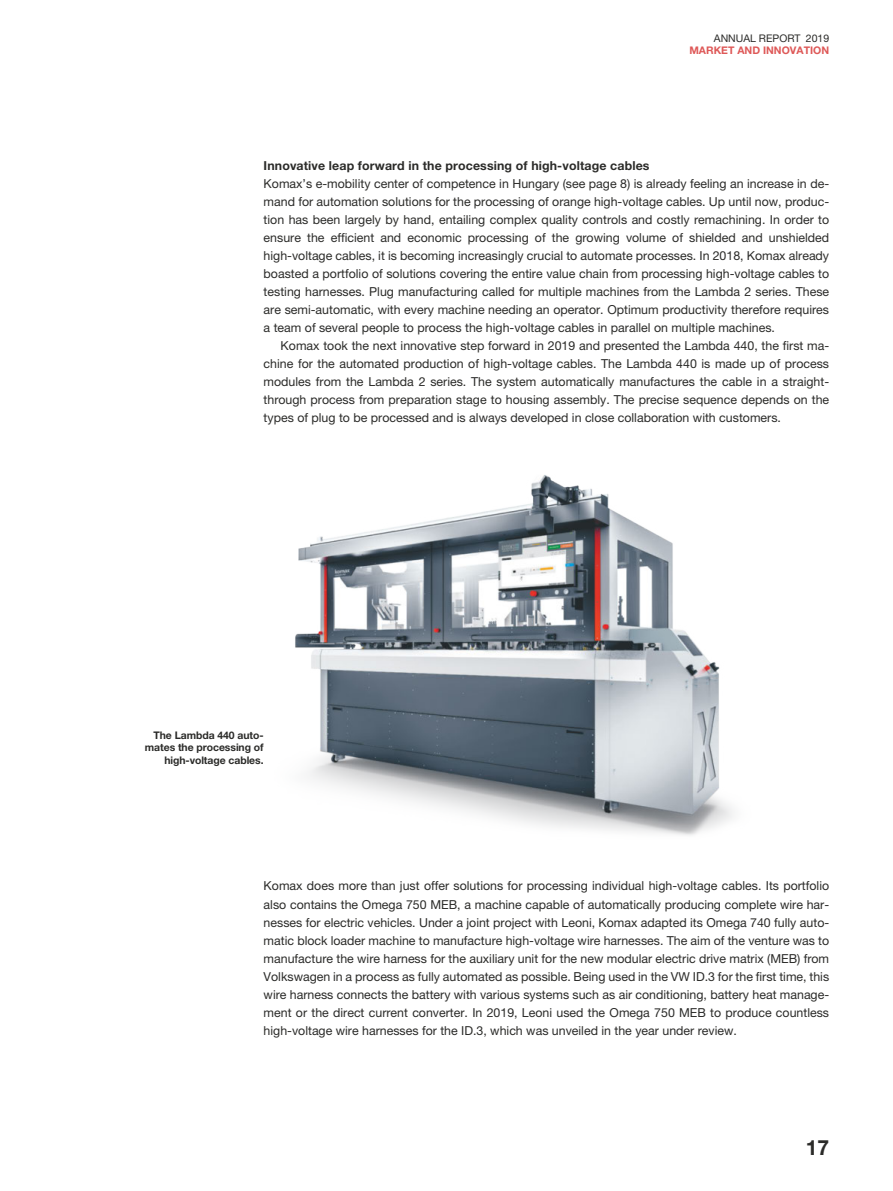
<style>
.page{position:relative;width:893px;height:1191px;background:#fff}
.page>*{position:absolute;margin:0;border:0;box-sizing:border-box;transform-origin:0 0}
.t1{font:700 21px "Helvetica Neue LT Pro";color:#2b2b29}
.t2{font:12.3px/18px "Helvetica Neue LT Pro";color:#2b2b29;text-align:justify}
.t3{font:700 12.3px "Helvetica Neue LT Pro";letter-spacing:.01em;color:#2b2b29}
.t4{font:700 10.5px/12.8px "Helvetica Neue LT Pro";letter-spacing:-.005em;color:#2b2b29;text-align:right}
.t5{font:700 10.5px "Helvetica Neue LT Pro";color:#de5958}
.t6{font:10.5px "Helvetica Neue LT Pro";color:#2b2b29}
</style>
<div class="page">
<img style="left:295px;top:475px;width:438px;height:361px">
<p class="t6" style="left:714px;top:32px;width:117px">ANNUAL REPORT 2019</p>
<p class="t5" style="left:689px;top:44px;width:141px">MARKET AND INNOVATION</p>
<p class="t3" style="left:264px;top:158px;width:387px">Innovative leap forward in the processing of high-voltage cables</p>
<p class="t2" style="left:264px;top:175px;width:567px">Komax’s e-mobility center of competence in Hungary (see page 8) is already feeling an increase in de&shy;mand for automation solutions for the processing of orange high-voltage cables. Up until now, produc&shy;tion has been largely by hand, entailing complex quality controls and costly remachining. In order to ensure the efficient and economic processing of the growing volume of shielded and unshielded high-voltage cables, it is becoming increasingly crucial to automate processes. In 2018, Komax already boasted a portfolio of solutions covering the entire value chain from processing high-voltage cables to testing harnesses. Plug manufacturing called for multiple machines from the Lambda 2 series. These are semi-automatic, with every machine needing an operator. Optimum productivity therefore requires a team of several people to process the high-voltage cables in parallel on multiple machines.</p>
<p class="t2" style="left:264px;top:337px;width:567px;text-indent:17px">Komax took the next innovative step forward in 2019 and presented the Lambda 440, the first ma&shy;chine for the automated production of high-voltage cables. The Lambda 440 is made up of process modules from the Lambda 2 series. The system automatically manufactures the cable in a straight&shy;through process from preparation stage to housing assembly. The precise sequence depends on the types of plug to be processed and is always developed in close collaboration with customers.</p>
<p class="t4" style="left:145px;top:728px;width:120px">The Lambda 440 auto&shy;mates the processing of high-voltage cables.</p>
<p class="t2" style="left:264px;top:877px;width:567px">Komax does more than just offer solutions for processing individual high-voltage cables. Its portfolio also contains the Omega 750 MEB, a machine capable of automatically producing complete wire har&shy;nesses for electric vehicles. Under a joint project with Leoni, Komax adapted its Omega 740 fully auto&shy;matic block loader machine to manufacture high-voltage wire harnesses. The aim of the venture was to manufacture the wire harness for the auxiliary unit for the new modular electric drive matrix (MEB) from Volkswagen in a process as fully automated as possible. Being used in the VW ID.3 for the first time, this wire harness connects the battery with various systems such as air conditioning, battery heat manage&shy;ment or the direct current converter. In 2019, Leoni used the Omega 750 MEB to produce countless high-voltage wire harnesses for the ID.3, which was unveiled in the year under review.</p>
<h1 class="t1" style="left:806px;top:1134px;width:25px">17</h1>
</div>
